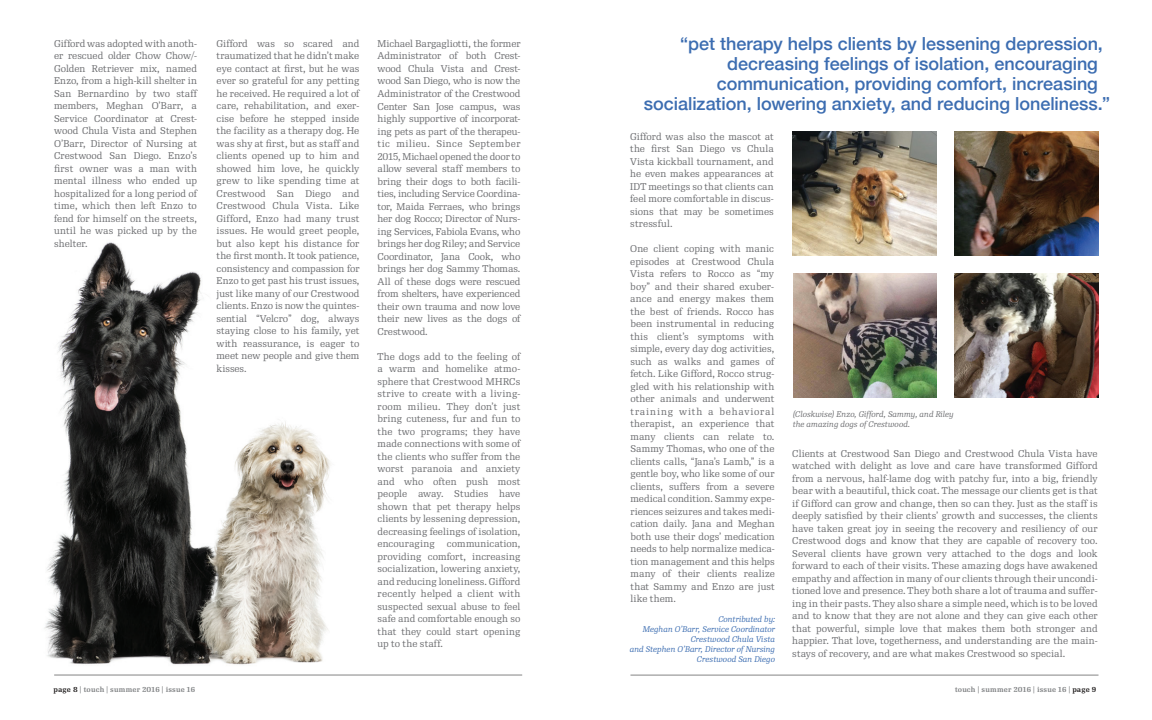
<style>
.page{position:relative;width:1152px;height:720px;background:#fff}
.page>*{position:absolute;margin:0;border:0;box-sizing:border-box;transform-origin:0 0}
.t1{font:500 18px "Helvetica Neue";color:#3c6db1}
.t2{font:9.5px/12.5px "Re Public";letter-spacing:.005em;color:#6d6e71;text-align:justify}
.t3{font:italic 8px/10px "Re Public";letter-spacing:.005em;color:#3c6db1;text-align:right}
.t4{font:italic 8px/10px "Re Public";letter-spacing:.01em;color:#6d6e71}
.t5{font:700 7px "Re Public";letter-spacing:.02em;color:#808284}
.s1{color:#211e1e}
</style>
<div class="page">
<img style="left:44px;top:242px;width:305px;height:433px">
<img style="left:793px;top:131px;width:143px;height:124px">
<img style="left:954px;top:132px;width:145px;height:124px">
<img style="left:793px;top:274px;width:143px;height:124px">
<img style="left:954px;top:274px;width:145px;height:124px">
<hr style="left:54px;top:675px;width:468px;height:1px;background:#848484">
<hr style="left:630px;top:675px;width:469px;height:1px;background:#848484">
<p class="t2" style="left:54px;top:37px;width:144px">Gifford was adopted with anoth&shy;er rescued older Chow Chow/- Golden Retriever mix, named Enzo, from a high-kill shelter in San Bernardino by two staff members, Meghan O’Barr, a Service Coordinator at Crest&shy;wood Chula Vista and Stephen O’Barr, Director of Nursing at Crestwood San Diego. Enzo’s first owner was a man with mental illness who ended up hospitalized for a long period of time, which then left Enzo to fend for himself on the streets, until he was picked up by the shelter.</p>
<p class="t2" style="left:217px;top:37px;width:144px">Gifford was so scared and traumatized that he didn’t make eye contact at first, but he was ever so grateful for any petting he received. He required a lot of care, rehabilitation, and exer&shy;cise before he stepped inside the facility as a therapy dog. He was shy at first, but as staff and clients opened up to him and showed him love, he quickly grew to like spending time at Crestwood San Diego and Crestwood Chula Vista. Like Gifford, Enzo had many trust issues. He would greet people, but also kept his distance for the first month. It took patience, consistency and compassion for Enzo to get past his trust issues, just like many of our Crestwood clients. Enzo is now the quintes&shy;sential “Velcro” dog, always staying close to his family, yet with reassurance, is eager to meet new people and give them kisses.</p>
<p class="t2" style="left:378px;top:37px;width:144px">Michael Bargagliotti, the former Administrator of both Crest&shy;wood Chula Vista and Crest&shy;wood San Diego, who is now the Administrator of the Crestwood Center San Jose campus, was highly supportive of incorporat&shy;ing pets as part of the therapeu&shy;tic milieu. Since September 2015, Michael opened the door to allow several staff members to bring their dogs to both facili&shy;ties, including Service Coordina&shy;tor, Maida Ferraes, who brings her dog Rocco; Director of Nurs&shy;ing Services, Fabiola Evans, who brings her dog Riley; and Service Coordinator, Jana Cook, who brings her dog Sammy Thomas.<br>All of these dogs were rescued from shelters, have experienced their own trauma and now love their new lives as the dogs of Crestwood.</p>
<p class="t2" style="left:378px;top:350px;width:144px">The dogs add to the feeling of a warm and homelike atmo&shy;sphere that Crestwood MHRCs strive to create with a living&shy;room milieu. They don’t just bring cuteness, fur and fun to the two programs; they have made connections with some of the clients who suffer from the worst paranoia and anxiety and who often push most people away. Studies have shown that pet therapy helps clients by lessening depression, decreasing feelings of isolation, encouraging</p>
<p class="t2" style="left:378px;top:537px;width:144px;text-indent:69px">communication, providing comfort, increasing socialization, lowering anxiety, and reducing loneliness. Gifford recently helped a client with suspected sexual abuse to feel safe and comfortable enough so that they could start opening up to the staff.</p>
<p class="t1" style="left:680px;top:30px;width:424px">“pet therapy helps clients by lessening depression,</p>
<p class="t1" style="left:727px;top:50px;width:372px">decreasing feelings of isolation, encouraging</p>
<p class="t1" style="left:717px;top:70px;width:383px">communication, providing comfort, increasing</p>
<p class="t1" style="left:644px;top:90px;width:468px">socialization, lowering anxiety, and reducing loneliness.”</p>
<p class="t2" style="left:630px;top:130px;width:145px">Gifford was also the mascot at the first San Diego vs Chula Vista kickball tournament, and he even makes appearances at IDT meetings so that clients can feel more comfortable in discus&shy;sions that may be sometimes stressful.</p>
<p class="t2" style="left:630px;top:243px;width:146px">One client coping with manic episodes at Crestwood Chula Vista refers to Rocco as “my boy” and their shared exuber&shy;ance and energy makes them the best of friends. Rocco has been instrumental in reducing this client’s symptoms with simple, every day dog activities, such as walks and games of fetch. Like Gifford, Rocco strug&shy;gled with his relationship with other animals and underwent training with a behavioral therapist, an experience that many clients can relate to.<br>Sammy Thomas, who one of the clients calls, “Jana’s Lamb,” is a gentle boy, who like some of our clients, suffers from a severe medical condition. Sammy expe&shy;riences seizures and takes medi&shy;cation daily. Jana and Meghan both use their dogs’ medication needs to help normalize medica&shy;tion management and this helps many of their clients realize that Sammy and Enzo are just like them.</p>
<p class="t3" style="left:630px;top:614px;width:147px">Contributed by:<br>Meghan O’Barr, Service Coordinator<br>Crestwood Chula Vista<br>and Stephen O’Barr, Director of Nursing<br>Crestwood San Diego</p>
<p class="t4" style="left:793px;top:409px;width:162px">(Closkwise) Enzo, Gifford, Sammy, and Riley the amazing dogs of Crestwood.</p>
<p class="t2" style="left:792px;top:447px;width:307px">Clients at Crestwood San Diego and Crestwood Chula Vista have watched with delight as love and care have transformed Gifford from a nervous, half-lame dog with patchy fur, into a big, friendly bear with a beautiful, thick coat. The message our clients get is that if Gifford can grow and change, then so can they. Just as the staff is deeply satisfied by their clients’ growth and successes, the clients have taken great joy in seeing the recovery and resiliency of our Crestwood dogs and know that they are capable of recovery too.<br>Several clients have grown very attached to the dogs and look forward to each of their visits. These amazing dogs have awakened empathy and affection in many of our clients through their uncondi&shy;tioned love and presence. They both share a lot of trauma and suffer&shy;ing in their pasts. They also share a simple need, which is to be loved and to know that they are not alone and they can give each other that powerful, simple love that makes them both stronger and happier. That love, togetherness, and understanding are the main&shy;stays of recovery, and are what makes Crestwood so special.</p>
<p class="t5" style="left:54px;top:686px;width:143px"><span class="s1">page 8</span> | touch | summer 2016 | issue 16</p>
<p class="t5" style="left:955px;top:686px;width:143px">touch | summer 2016 | issue 16 | <span class="s1">page 9</span></p>
</div>
